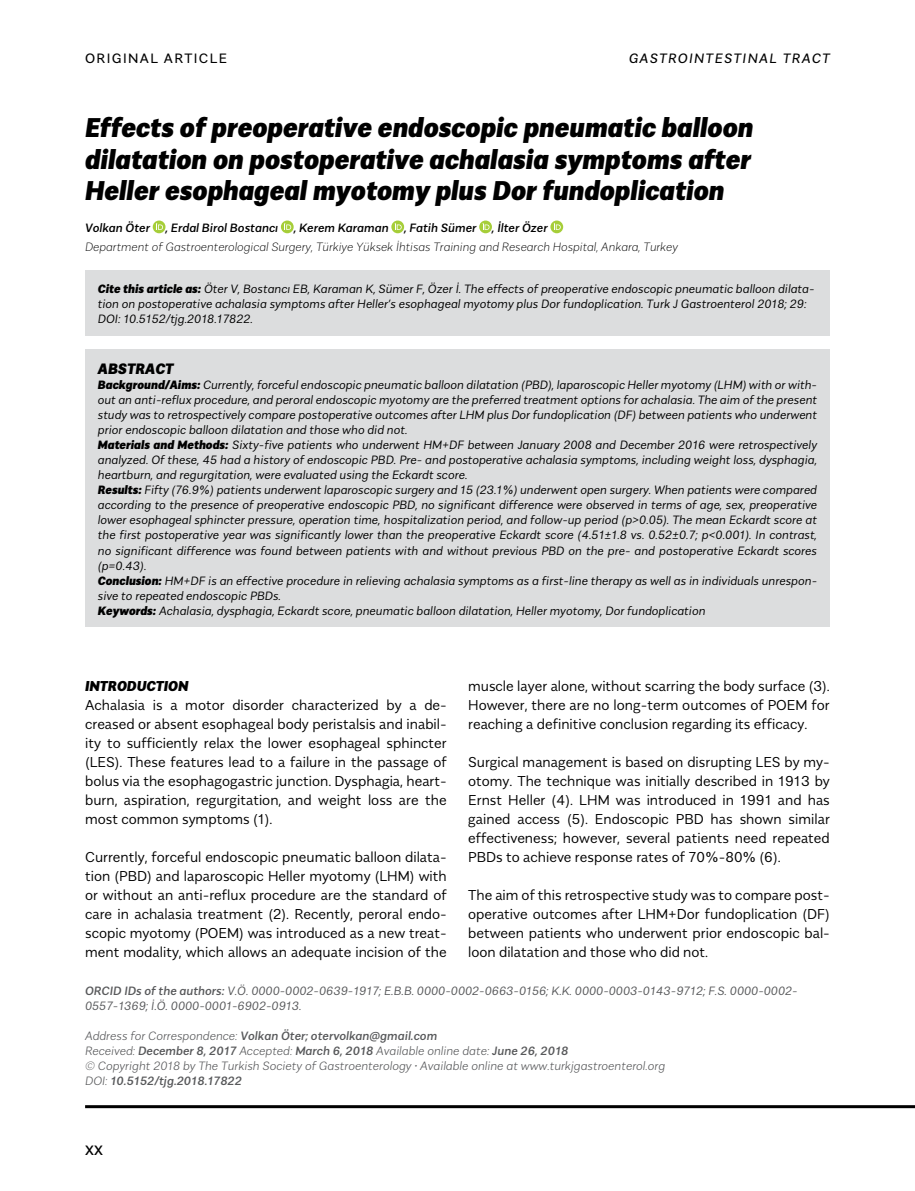
<style>
.page{position:relative;width:915px;height:1191px;background:#fff}
.page>*{position:absolute;margin:0;border:0;box-sizing:border-box;transform-origin:0 0}
.t1{font:italic 900 27px/31.5px "Alergia Normal";color:#000;text-align:justify}
.t2{font:italic 900 15px "Alergia Normal";color:#000}
.t3{font:300 14.25px/19px "Alergia Normal";color:#000;text-align:justify}
.t4{font:italic 900 14.25px "Alergia Normal";color:#000}
.t5{font:italic 13.5px "Alergia Normal";letter-spacing:.1em;color:#000}
.t6{font:13.5px "Alergia Normal";letter-spacing:.1em;color:#000}
.t7{font:500 13.5px "Alergia Normal";color:#000}
.t8{font:italic 300 12px/15px "Alergia Normal";color:#000}
.t9{font:italic 200 12px/15px "Alergia Normal";color:#58595b}
.t10{font:italic 300 12px/15px "Alergia Normal";color:#58595b}
.t11{font:italic 300 expanded 12px "Alergia Normal";color:#000}
.t12{font:italic 500 12px "Alergia Normal";color:#000}
.s1{font-weight:900}
.s2{font-weight:500}
</style>
<div class="page">
<div style="left:153px;top:220px;width:12px;height:13px;background:#a6ce39;border-radius:50%"></div>
<svg style="left:156px;top:223px;width:7px;height:7px"></svg>
<svg style="left:281px;top:220px;width:12px;height:13px"></svg>
<svg style="left:284px;top:223px;width:7px;height:7px"></svg>
<svg style="left:391px;top:220px;width:13px;height:13px"></svg>
<svg style="left:394px;top:223px;width:7px;height:7px"></svg>
<svg style="left:479px;top:220px;width:13px;height:13px"></svg>
<svg style="left:482px;top:223px;width:7px;height:7px"></svg>
<svg style="left:550px;top:220px;width:13px;height:13px"></svg>
<svg style="left:553px;top:223px;width:7px;height:7px"></svg>
<div style="left:85px;top:350px;width:744px;height:277px;background:#dcddde"></div>
<hr style="left:85px;top:1105px;width:829px;height:3px;background:#000">
<div style="left:85px;top:270px;width:744px;height:66px;background:#dcddde"></div>
<p class="t6" style="left:85px;top:48px;width:143px">ORIGINAL ARTICLE</p>
<p class="t5" style="left:628px;top:48px;width:203px">GASTROINTESTINAL TRACT</p>
<h1 class="t1" style="left:85px;top:109px;width:669px">Effects of preoperative endoscopic pneumatic balloon dilatation on postoperative achalasia symptoms after Heller esophageal myotomy plus Dor fundoplication</h1>
<p class="t12" style="left:85px;top:218px;width:66px">Volkan Öter</p>
<p class="t12" style="left:165px;top:218px;width:114px">, Erdal Birol Bostancı</p>
<p class="t12" style="left:293px;top:218px;width:96px">, Kerem Karaman</p>
<p class="t12" style="left:404px;top:218px;width:74px">, Fatih Sümer</p>
<p class="t12" style="left:492px;top:218px;width:57px">, İlter Özer</p>
<p class="t11" style="left:85px;top:238px;width:594px">Department of Gastroenterological Surgery, Türkiye Yüksek İhtisas Training and Research Hospital, Ankara, Turkey</p>
<p class="t8" style="left:98px;top:280px;width:718px"><span class="s1">Cite this article as:</span> Öter V, Bostancı EB, Karaman K, Sümer F, Özer İ. The effects of preoperative endoscopic pneumatic balloon dilata&shy;tion on postoperative achalasia symptoms after Heller’s esophageal myotomy plus Dor fundoplication. Turk J Gastroenterol 2018; 29:<br>DOI: 10.5152/tjg.2018.17822.</p>
<p class="t2" style="left:98px;top:357px;width:77px">ABSTRACT</p>
<p class="t8" style="left:98px;top:377px;width:720px"><span class="s1">Background/Aims:</span> Currently, forceful endoscopic pneumatic balloon dilatation (PBD), laparoscopic Heller myotomy (LHM) with or with&shy;out an anti-reflux procedure, and peroral endoscopic myotomy are the preferred treatment options for achalasia. The aim of the present study was to retrospectively compare postoperative outcomes after LHM plus Dor fundoplication (DF) between patients who underwent prior endoscopic balloon dilatation and those who did not.<br><span class="s1">Materials and Methods:</span> Sixty-five patients who underwent HM+DF between January 2008 and December 2016 were retrospectively analyzed. Of these, 45 had a history of endoscopic PBD. Pre- and postoperative achalasia symptoms, including weight loss, dysphagia, heartburn, and regurgitation, were evaluated using the Eckardt score.<br><span class="s1">Results:</span> Fifty (76.9%) patients underwent laparoscopic surgery and 15 (23.1%) underwent open surgery. When patients were compared according to the presence of preoperative endoscopic PBD, no significant difference were observed in terms of age, sex, preoperative lower esophageal sphincter pressure, operation time, hospitalization period, and follow-up period (p&gt;0.05). The mean Eckardt score at the first postoperative year was significantly lower than the preoperative Eckardt score (4.51±1.8 vs. 0.52±0.7; p&lt;0.001). In contrast, no significant difference was found between patients with and without previous PBD on the pre- and postoperative Eckardt scores (p=0.43).<br><span class="s1">Conclusion:</span> HM+DF is an effective procedure in relieving achalasia symptoms as a first-line therapy as well as in individuals unrespon&shy;sive to repeated endoscopic PBDs.<br><span class="s1">Keywords:</span> Achalasia, dysphagia, Eckardt score, pneumatic balloon dilatation, Heller myotomy, Dor fundoplication</p>
<p class="t4" style="left:85px;top:674px;width:105px">INTRODUCTION</p>
<p class="t3" style="left:85px;top:694px;width:363px">Achalasia is a motor disorder characterized by a de&shy;creased or absent esophageal body peristalsis and inabil&shy;ity to sufficiently relax the lower esophageal sphincter (LES). These features lead to a failure in the passage of bolus via the esophagogastric junction. Dysphagia, heart&shy;burn, aspiration, regurgitation, and weight loss are the most common symptoms (1).</p>
<p class="t3" style="left:85px;top:846px;width:363px">Currently, forceful endoscopic pneumatic balloon dilata&shy;tion (PBD) and laparoscopic Heller myotomy (LHM) with or without an anti-reflux procedure are the standard of care in achalasia treatment (2). Recently, peroral endo&shy;scopic myotomy (POEM) was introduced as a new treat&shy;ment modality, which allows an adequate incision of the</p>
<p class="t3" style="left:468px;top:675px;width:363px">muscle layer alone, without scarring the body surface (3).<br>However, there are no long-term outcomes of POEM for reaching a definitive conclusion regarding its efficacy.</p>
<p class="t3" style="left:468px;top:751px;width:363px">Surgical management is based on disrupting LES by my&shy;otomy. The technique was initially described in 1913 by Ernst Heller (4). LHM was introduced in 1991 and has gained access (5). Endoscopic PBD has shown similar effectiveness; however, several patients need repeated PBDs to achieve response rates of 70%-80% (6).</p>
<p class="t3" style="left:468px;top:884px;width:363px">The aim of this retrospective study was to compare post&shy;operative outcomes after LHM+Dor fundoplication (DF) between patients who underwent prior endoscopic bal&shy;loon dilatation and those who did not.</p>
<p class="t10" style="left:85px;top:981px;width:713px"><span class="s2">ORCID IDs of the authors:</span> V.Ö. 0000-0002-0639-1917; E.B.B. 0000-0002-0663-0156; K.K. 0000-0003-0143-9712; F.S. 0000-0002-<br>0557-1369; İ.Ö. 0000-0001-6902-0913.</p>
<p class="t9" style="left:85px;top:1027px;width:581px">Address for Correspondence: <span class="s2">Volkan Öter; otervolkan@gmail.com<br></span>Received: <span class="s2">December 8, 2017</span> Accepted: <span class="s2">March 6, 2018</span> Available online date: <span class="s2">June 26, 2018<br></span>© Copyright 2018 by The Turkish Society of Gastroenterology • Available online at www.turkjgastroenterol.org DOI: <span class="s2">10.5152/tjg.2018.17822</span></p>
<p class="t7" style="left:85px;top:1139px;width:19px">XX</p>
</div>
